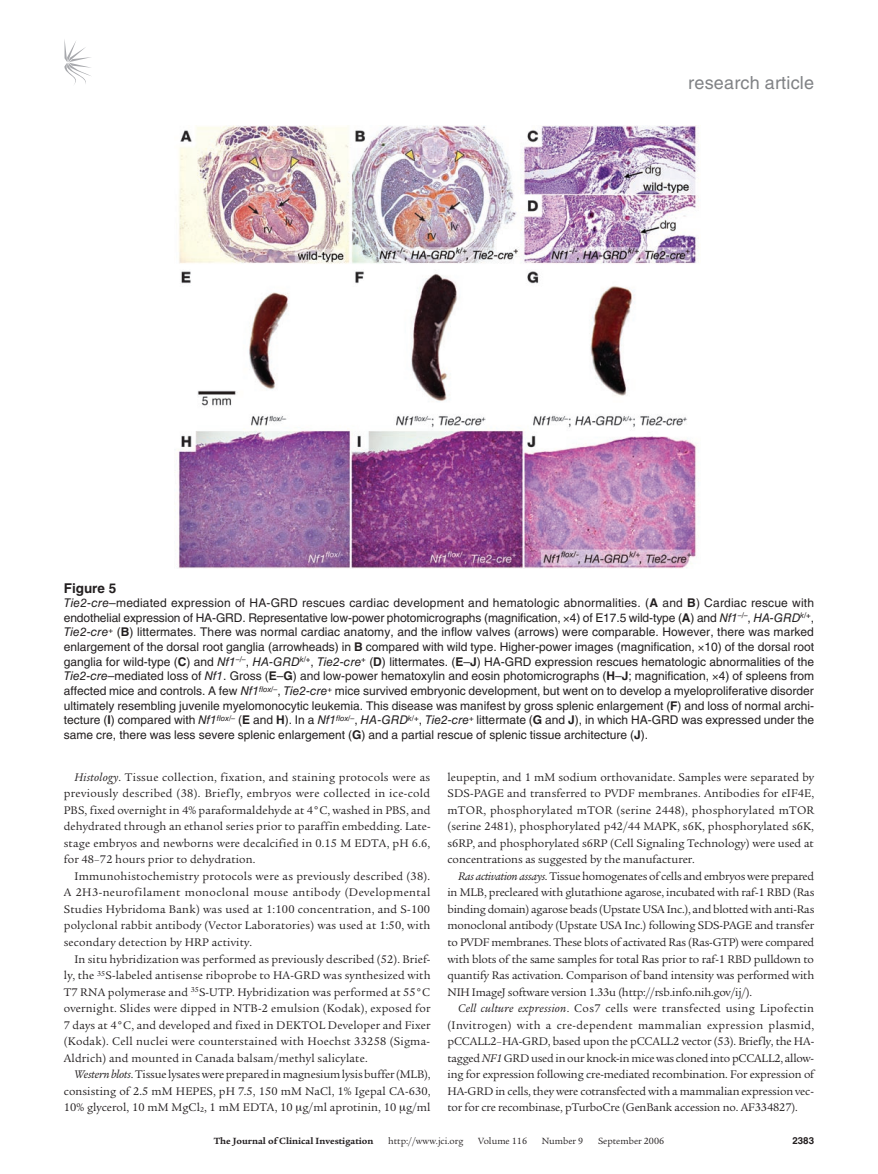
<style>
.page{position:relative;width:878px;height:1174px;background:#fff}
.page>*{position:absolute;margin:0;border:0;box-sizing:border-box;transform-origin:0 0}
.t1{font:18px "Helvetica LT Std";letter-spacing:.01em;color:#808285}
.t2{font:700 13.5px "Helvetica LT Std";color:#231f20}
.t3{font:12px/16.5px "Legacy Serif Std";letter-spacing:.01em;color:#231f20;text-align:justify}
.t4{font:12px/14.7px "Helvetica LT Std";color:#231f20;text-align:justify}
.t5{font:9.75px "Legacy Serif Std";color:#231f20}
.t6{font:700 9.75px "Legacy Serif Std";color:#231f20}
.t7{font:700 9.75px "Helvetica LT Std";color:#231f20}
.s1{font-style:italic}
.s2{font-weight:700}
</style>
<div class="page">
<svg style="left:64px;top:39px;width:27px;height:45px"></svg>
<img style="left:174px;top:125px;width:525px;height:443px">
<h1 class="t1" style="left:688px;top:72px;width:127px">research article</h1>
<p class="t2" style="left:64px;top:579px;width:54px">Figure 5</p>
<p class="t4" style="left:64px;top:595px;width:752px"><span class="s1">Tie2-cre</span>–mediated expression of HA-GRD rescues cardiac development and hematologic abnormalities. (<span class="s2">A</span> and <span class="s2">B</span>) Cardiac rescue with endothelial expression of HA-GRD. Representative low-power photomicrographs (magnification, 4) of E17.5 wild-type (<span class="s2">A</span>) and <span class="s1">Nf1</span><sup>–/–</sup>, <span class="s1">HA-GRD</span><sup>k/+</sup>, <span class="s1">Tie2-cre</span><sup>+</sup> (<span class="s2">B</span>) littermates. There was normal cardiac anatomy, and the inflow valves (arrows) were comparable. However, there was marked enlargement of the dorsal root ganglia (arrowheads) in <span class="s2">B</span> compared with wild type. Higher-power images (magnification, 10) of the dorsal root ganglia for wild-type (<span class="s2">C</span>) and <span class="s1">Nf1</span><sup>–/–</sup>, <span class="s1">HA-GRD</span><sup>k/+</sup>, <span class="s1">Tie2-cre</span><sup>+</sup> (<span class="s2">D</span>) littermates. (<span class="s2">E</span>–<span class="s2">J</span>) HA-GRD expression rescues hematologic abnormalities of the <span class="s1">Tie2-cre</span>–mediated loss of <span class="s1">Nf1</span>. Gross (<span class="s2">E</span>–<span class="s2">G</span>) and low-power hematoxylin and eosin photomicrographs (<span class="s2">H</span>–<span class="s2">J</span>; magnification, 4) of spleens from affected mice and controls. A few <span class="s1">Nf1</span><sup>flox/–</sup>, <span class="s1">Tie2-cre</span><sup>+</sup> mice survived embryonic development, but went on to develop a myeloproliferative disorder ultimately resembling juvenile myelomonocytic leukemia. This disease was manifest by gross splenic enlargement (<span class="s2">F</span>) and loss of normal archi&shy;tecture (<span class="s2">I</span>) compared with <span class="s1">Nf1</span><sup>flox/–</sup> (<span class="s2">E</span> and <span class="s2">H</span>). In a <span class="s1">Nf1</span><sup>flox/–</sup>, <span class="s1">HA-GRD</span><sup>k/+</sup>, <span class="s1">Tie2-cre</span><sup>+</sup> littermate (<span class="s2">G</span> and <span class="s2">J</span>), in which HA-GRD was expressed under the same cre, there was less severe splenic enlargement (<span class="s2">G</span>) and a partial rescue of splenic tissue architecture (<span class="s2">J</span>).</p>
<p class="t3" style="left:64px;top:769px;width:368px;text-indent:11px"><span class="s1">Histology</span>. Tissue collection, fixation, and staining protocols were as previously described (38). Briefly, embryos were collected in ice-cold PBS, fixed overnight in 4% paraformaldehyde at 4°C, washed in PBS, and dehydrated through an ethanol series prior to paraffin embedding. Late&shy;stage embryos and newborns were decalcified in 0.15 M EDTA, pH 6.6, for 48–72 hours prior to dehydration.</p>
<p class="t3" style="left:64px;top:868px;width:368px;text-indent:11px">Immunohistochemistry protocols were as previously described (38).<br>A 2H3-neurofilament monoclonal mouse antibody (Developmental Studies Hybridoma Bank) was used at 1:100 concentration, and S-100 polyclonal rabbit antibody (Vector Laboratories) was used at 1:50, with secondary detection by HRP activity.</p>
<p class="t3" style="left:64px;top:950px;width:368px;text-indent:11px">In situ hybridization was performed as previously described (52). Brief&shy;ly, the <sup>35</sup>S-labeled antisense riboprobe to HA-GRD was synthesized with T7 RNA polymerase and <sup>35</sup>S-UTP. Hybridization was performed at 55°C overnight. Slides were dipped in NTB-2 emulsion (Kodak), exposed for 7 days at 4°C, and developed and fixed in Dektol</p>
<p class="t3" style="left:64px;top:1016px;width:368px;text-indent:264px">Developer and Fixer (Kodak). Cell nuclei were counterstained with Hoechst 33258 (Sigma-Aldrich) and mounted in Canada balsam/methyl salicylate.</p>
<p class="t3" style="left:64px;top:1066px;width:368px;text-indent:11px"><span class="s1">Western blots</span>. Tissue lysates were prepared in magnesium lysis buffer (MLB), consisting of 2.5 mM HEPES, pH 7.5, 150 mM NaCl, 1% Igepal CA-630, 10% glycerol, 10 mM MgCl<sub>2</sub>, 1 mM EDTA, 10 g/ml aprotinin, 10 g/ml</p>
<p class="t3" style="left:447px;top:769px;width:368px">leupeptin, and 1 mM sodium orthovanidate. Samples were separated by SDS-PAGE and transferred to PVDF membranes. Antibodies for eIF4E, mTOR, phosphorylated mTOR (serine 2448), phosphorylated mTOR (serine 2481), phosphorylated p42/44 MAPK, s6K, phosphorylated s6K, s6RP, and phosphorylated s6RP (Cell Signaling Technology) were used at concentrations as suggested by the manufacturer.</p>
<p class="t3" style="left:447px;top:868px;width:368px;text-indent:11px"><span class="s1">Ras activation assays</span>. Tissue homogenates of cells and embryos were prepared in MLB, precleared with glutathione agarose, incubated with raf-1 RBD (Ras binding domain) agarose beads (Upstate USA Inc.), and blotted with anti-Ras monoclonal antibody (Upstate USA Inc.) following SDS-PAGE and transfer to PVDF membranes. These blots of activated Ras (Ras-GTP) were compared with blots of the same samples for total Ras prior to raf-1 RBD pulldown to quantify Ras activation. Comparison of band intensity was performed with NIH ImageJ software version 1.33u (http://rsb.info.nih.gov/ij/).</p>
<p class="t3" style="left:447px;top:1000px;width:368px;text-indent:11px"><span class="s1">Cell culture expression</span>. Cos7 cells were transfected using Lipofectin (Invitrogen) with a cre-dependent mammalian expression plasmid, pCCALL2–HA-GRD, based upon the pCCALL2 vector (53). Briefly, the HA&shy;tagged <span class="s1">NF1</span> GRD used in our knock-in mice was cloned into pCCALL2, allow&shy;ing for expression following cre-mediated recombination. For expression of HA-GRD in cells, they were cotransfected with a mammalian expression vec&shy;tor for cre recombinase, pTurboCre (GenBank accession no. AF334827).</p>
<p class="t6" style="left:214px;top:1135px;width:161px">The Journal of Clinical Investigation</p>
<p class="t5" style="left:388px;top:1135px;width:77px">http://www.jci.org</p>
<p class="t5" style="left:478px;top:1135px;width:50px">Volume 116</p>
<p class="t5" style="left:541px;top:1135px;width:43px">Number 9</p>
<p class="t5" style="left:598px;top:1135px;width:68px">September 2006</p>
<p class="t7" style="left:792px;top:1134px;width:23px">2383</p>
</div>
